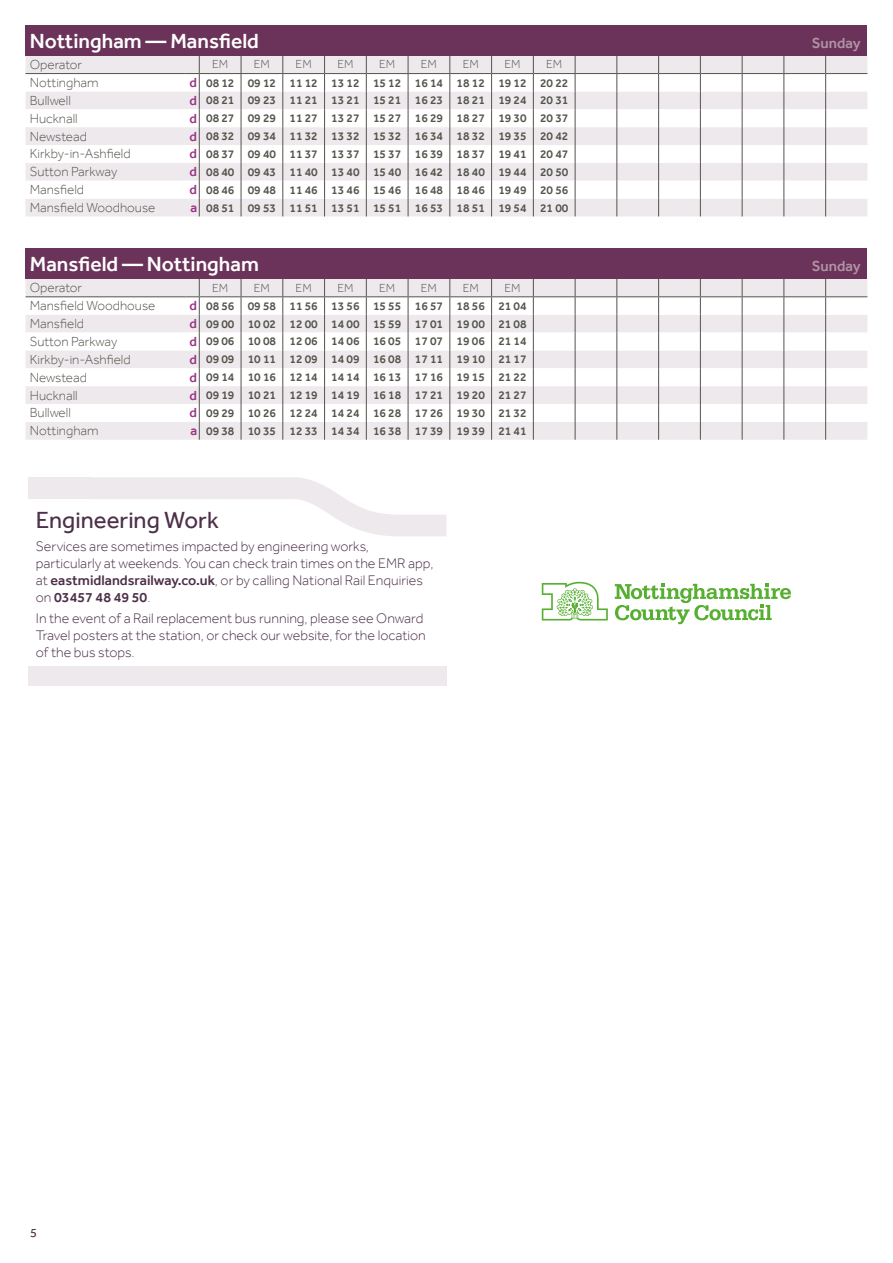
<style>
.page{position:relative;width:893px;height:1263px;background:#fff}
.page>*{position:absolute;margin:0;border:0;box-sizing:border-box;transform-origin:0 0}
.t1{font:24px "Effra";color:#4c2f48}
.t2{font:500 21px "Effra";color:#fff}
.t3{font:500 15px "Effra";color:#af95a6}
.t4{font:300 14.25px/17.1px "Effra";color:#4c2f48}
.t5{font:300 13.5px "Effra";color:#53544b}
.t6{font:12.75px "Effra";color:#4c2f48}
.t7{font:500 12px "Effra";color:#53544b}
.t8{font:300 12px "Effra";color:#53544b}
.s1{font-size:13.5px;color:#993484}
.s2{font-weight:500}
</style>
<div class="page">
<div style="left:26px;top:56px;width:841px;height:160px;background:#eee9ed"></div>
<svg style="left:26px;top:74px;width:841px;height:35px"></svg>
<svg style="left:26px;top:109px;width:841px;height:90px"></svg>
<hr style="left:26px;top:73px;width:160px;height:1px;background:#53544b">
<hr style="left:199px;top:73px;width:42px;height:1px;background:#53544b">
<hr style="left:241px;top:73px;width:42px;height:1px;background:#53544b">
<hr style="left:283px;top:73px;width:42px;height:1px;background:#53544b">
<hr style="left:325px;top:73px;width:41px;height:1px;background:#53544b">
<hr style="left:366px;top:73px;width:42px;height:1px;background:#53544b">
<hr style="left:408px;top:73px;width:42px;height:1px;background:#53544b">
<hr style="left:450px;top:73px;width:42px;height:1px;background:#53544b">
<hr style="left:492px;top:73px;width:41px;height:1px;background:#53544b">
<hr style="left:533px;top:73px;width:42px;height:1px;background:#53544b">
<hr style="left:575px;top:73px;width:42px;height:1px;background:#53544b">
<hr style="left:617px;top:73px;width:42px;height:1px;background:#53544b">
<hr style="left:659px;top:73px;width:41px;height:1px;background:#53544b">
<hr style="left:700px;top:73px;width:42px;height:1px;background:#53544b">
<hr style="left:742px;top:73px;width:42px;height:1px;background:#53544b">
<hr style="left:784px;top:73px;width:42px;height:1px;background:#53544b">
<svg style="left:241px;top:56px;width:1px;height:160px"></svg>
<svg style="left:283px;top:56px;width:1px;height:160px"></svg>
<svg style="left:324px;top:56px;width:1px;height:160px"></svg>
<svg style="left:366px;top:56px;width:1px;height:160px"></svg>
<svg style="left:408px;top:56px;width:1px;height:160px"></svg>
<svg style="left:450px;top:56px;width:1px;height:160px"></svg>
<svg style="left:491px;top:56px;width:1px;height:160px"></svg>
<svg style="left:533px;top:56px;width:1px;height:160px"></svg>
<svg style="left:575px;top:56px;width:1px;height:160px"></svg>
<svg style="left:617px;top:56px;width:1px;height:160px"></svg>
<svg style="left:658px;top:56px;width:1px;height:160px"></svg>
<svg style="left:700px;top:56px;width:1px;height:160px"></svg>
<svg style="left:742px;top:56px;width:1px;height:160px"></svg>
<svg style="left:784px;top:56px;width:1px;height:160px"></svg>
<svg style="left:825px;top:56px;width:1px;height:160px"></svg>
<hr style="left:826px;top:73px;width:41px;height:1px;background:#53544b">
<svg style="left:186px;top:56px;width:14px;height:160px"></svg>
<div style="left:26px;top:279px;width:841px;height:161px;background:#eee9ed"></div>
<svg style="left:26px;top:297px;width:841px;height:36px;fill:#eee9ed"></svg>
<svg style="left:26px;top:333px;width:841px;height:89px"></svg>
<hr style="left:26px;top:296px;width:160px;height:1px;background:#53544b">
<hr style="left:199px;top:296px;width:42px;height:1px;background:#53544b">
<hr style="left:241px;top:296px;width:42px;height:1px;background:#53544b">
<hr style="left:283px;top:296px;width:42px;height:1px;background:#53544b">
<hr style="left:325px;top:296px;width:41px;height:1px;background:#53544b">
<hr style="left:366px;top:296px;width:42px;height:1px;background:#53544b">
<hr style="left:408px;top:296px;width:42px;height:1px;background:#53544b">
<hr style="left:450px;top:296px;width:42px;height:1px;background:#53544b">
<hr style="left:492px;top:296px;width:41px;height:1px;background:#53544b">
<hr style="left:533px;top:296px;width:42px;height:1px;background:#53544b">
<hr style="left:575px;top:296px;width:42px;height:1px;background:#53544b">
<hr style="left:617px;top:296px;width:42px;height:1px;background:#53544b">
<hr style="left:659px;top:296px;width:41px;height:1px;background:#53544b">
<hr style="left:700px;top:296px;width:42px;height:1px;background:#53544b">
<hr style="left:742px;top:296px;width:42px;height:1px;background:#53544b">
<hr style="left:784px;top:296px;width:42px;height:1px;background:#53544b">
<svg style="left:241px;top:279px;width:1px;height:161px"></svg>
<svg style="left:283px;top:279px;width:1px;height:161px"></svg>
<svg style="left:324px;top:279px;width:1px;height:161px"></svg>
<svg style="left:366px;top:279px;width:1px;height:161px"></svg>
<svg style="left:408px;top:279px;width:1px;height:161px"></svg>
<svg style="left:450px;top:279px;width:1px;height:161px"></svg>
<svg style="left:491px;top:279px;width:1px;height:161px"></svg>
<svg style="left:533px;top:279px;width:1px;height:161px"></svg>
<svg style="left:575px;top:279px;width:1px;height:161px"></svg>
<svg style="left:617px;top:279px;width:1px;height:161px"></svg>
<svg style="left:658px;top:279px;width:1px;height:161px"></svg>
<svg style="left:700px;top:279px;width:1px;height:161px"></svg>
<svg style="left:742px;top:279px;width:1px;height:161px"></svg>
<svg style="left:784px;top:279px;width:1px;height:161px"></svg>
<svg style="left:825px;top:279px;width:1px;height:161px"></svg>
<hr style="left:826px;top:296px;width:41px;height:1px;background:#53544b">
<svg style="left:186px;top:279px;width:14px;height:161px"></svg>
<div style="left:26px;top:26px;width:841px;height:30px;background:#6b335a"></div>
<div style="left:26px;top:249px;width:841px;height:30px;background:#6b335a"></div>
<div style="left:28px;top:666px;width:418px;height:20px;background:#eee9ed"></div>
<svg style="left:92px;top:477px;width:354px;height:59px"></svg>
<div style="left:28px;top:477px;width:64px;height:22px;background:#eee9ed"></div>
<svg style="left:542px;top:582px;width:66px;height:38px"></svg>
<svg style="left:615px;top:584px;width:176px;height:40px"></svg>
<h2 class="t2" style="left:30px;top:28px;width:231px">Nottingham — Mansfield</h2>
<p class="t3" style="left:812px;top:34px;width:50px">Sunday</p>
<p class="t5" style="left:30px;top:56px;width:54px">Operator</p>
<p class="t8" style="left:212px;top:57px;width:18px">EM</p>
<p class="t8" style="left:254px;top:57px;width:18px">EM</p>
<p class="t8" style="left:296px;top:57px;width:18px">EM</p>
<p class="t8" style="left:337px;top:57px;width:18px">EM</p>
<p class="t8" style="left:379px;top:57px;width:18px">EM</p>
<p class="t8" style="left:421px;top:57px;width:18px">EM</p>
<p class="t8" style="left:463px;top:57px;width:18px">EM</p>
<p class="t8" style="left:504px;top:57px;width:18px">EM</p>
<p class="t8" style="left:546px;top:57px;width:18px">EM</p>
<p class="t5" style="left:30px;top:75px;width:70px">Nottingham</p>
<p class="t7" style="left:190px;top:76px;width:380px"><span class="s1">d</span> 08 12 09 12 11 12 13 12 15 12 16 14 18 12 19 12 20 22</p>
<p class="t5" style="left:30px;top:92px;width:43px">Bullwell</p>
<p class="t7" style="left:190px;top:93px;width:380px"><span class="s1">d</span> 08 21 09 23 11 21 13 21 15 21 16 23 18 21 19 24 20 31</p>
<p class="t5" style="left:30px;top:110px;width:50px">Hucknall</p>
<p class="t7" style="left:190px;top:111px;width:380px"><span class="s1">d</span> 08 27 09 29 11 27 13 27 15 27 16 29 18 27 19 30 20 37</p>
<p class="t5" style="left:30px;top:128px;width:59px">Newstead</p>
<p class="t7" style="left:190px;top:129px;width:380px"><span class="s1">d</span> 08 32 09 34 11 32 13 32 15 32 16 34 18 32 19 35 20 42</p>
<p class="t5" style="left:30px;top:146px;width:102px">Kirkby-in-Ashfield</p>
<p class="t7" style="left:190px;top:147px;width:380px"><span class="s1">d</span> 08 37 09 40 11 37 13 37 15 37 16 39 18 37 19 41 20 47</p>
<p class="t5" style="left:30px;top:164px;width:89px">Sutton Parkway</p>
<p class="t7" style="left:190px;top:165px;width:380px"><span class="s1">d</span> 08 40 09 43 11 40 13 40 15 40 16 42 18 40 19 44 20 50</p>
<p class="t5" style="left:30px;top:182px;width:56px">Mansfield</p>
<p class="t7" style="left:190px;top:182px;width:380px"><span class="s1">d</span> 08 46 09 48 11 46 13 46 15 46 16 48 18 46 19 49 20 56</p>
<p class="t5" style="left:30px;top:199px;width:127px">Mansfield Woodhouse</p>
<p class="t7" style="left:190px;top:200px;width:380px"><span class="s1">a</span> 08 51 09 53 11 51 13 51 15 51 16 53 18 51 19 54 21 00</p>
<h2 class="t2" style="left:30px;top:251px;width:231px">Mansfield — Nottingham</h2>
<p class="t3" style="left:812px;top:257px;width:50px">Sunday</p>
<p class="t5" style="left:30px;top:280px;width:54px">Operator</p>
<p class="t8" style="left:212px;top:281px;width:18px">EM</p>
<p class="t8" style="left:254px;top:281px;width:18px">EM</p>
<p class="t8" style="left:296px;top:281px;width:18px">EM</p>
<p class="t8" style="left:337px;top:281px;width:18px">EM</p>
<p class="t8" style="left:379px;top:281px;width:18px">EM</p>
<p class="t8" style="left:421px;top:281px;width:18px">EM</p>
<p class="t8" style="left:463px;top:281px;width:18px">EM</p>
<p class="t8" style="left:504px;top:281px;width:18px">EM</p>
<p class="t5" style="left:30px;top:298px;width:127px">Mansfield Woodhouse</p>
<p class="t7" style="left:190px;top:299px;width:339px"><span class="s1">d</span> 08 56 09 58 11 56 13 56 15 55 16 57 18 56 21 04</p>
<p class="t5" style="left:30px;top:316px;width:56px">Mansfield</p>
<p class="t7" style="left:190px;top:316px;width:339px"><span class="s1">d</span> 09 00 10 02 12 00 14 00 15 59 17 01 19 00 21 08</p>
<p class="t5" style="left:30px;top:333px;width:89px">Sutton Parkway</p>
<p class="t7" style="left:190px;top:334px;width:339px"><span class="s1">d</span> 09 06 10 08 12 06 14 06 16 05 17 07 19 06 21 14</p>
<p class="t5" style="left:30px;top:351px;width:102px">Kirkby-in-Ashfield</p>
<p class="t7" style="left:190px;top:352px;width:339px"><span class="s1">d</span> 09 09 10 11 12 09 14 09 16 08 17 11 19 10 21 17</p>
<p class="t5" style="left:30px;top:369px;width:59px">Newstead</p>
<p class="t7" style="left:190px;top:370px;width:339px"><span class="s1">d</span> 09 14 10 16 12 14 14 14 16 13 17 16 19 15 21 22</p>
<p class="t5" style="left:30px;top:387px;width:50px">Hucknall</p>
<p class="t7" style="left:190px;top:388px;width:339px"><span class="s1">d</span> 09 19 10 21 12 19 14 19 16 18 17 21 19 20 21 27</p>
<p class="t5" style="left:30px;top:405px;width:43px">Bullwell</p>
<p class="t7" style="left:190px;top:406px;width:339px"><span class="s1">d</span> 09 29 10 26 12 24 14 24 16 28 17 26 19 30 21 32</p>
<p class="t5" style="left:30px;top:423px;width:70px">Nottingham</p>
<p class="t7" style="left:190px;top:424px;width:338px"><span class="s1">a</span> 09 38 10 35 12 33 14 34 16 38 17 39 19 39 21 41</p>
<h1 class="t1" style="left:36px;top:506px;width:184px">Engineering Work</h1>
<p class="t4" style="left:36px;top:538px;width:399px">Services are sometimes impacted by engineering works, particularly at weekends. You can check train times on the EMR app, at <span class="s2">eastmidlandsrailway.co.uk</span>, or by calling National Rail Enquiries on <span class="s2">03457 48 49 50</span>.</p>
<p class="t4" style="left:36px;top:609px;width:391px">In the event of a Rail replacement bus running, please see Onward<br>Travel posters at the station, or check our website, for the location of the bus stops.</p>
<p class="t6" style="left:30px;top:1225px;width:8px">5</p>
</div>
